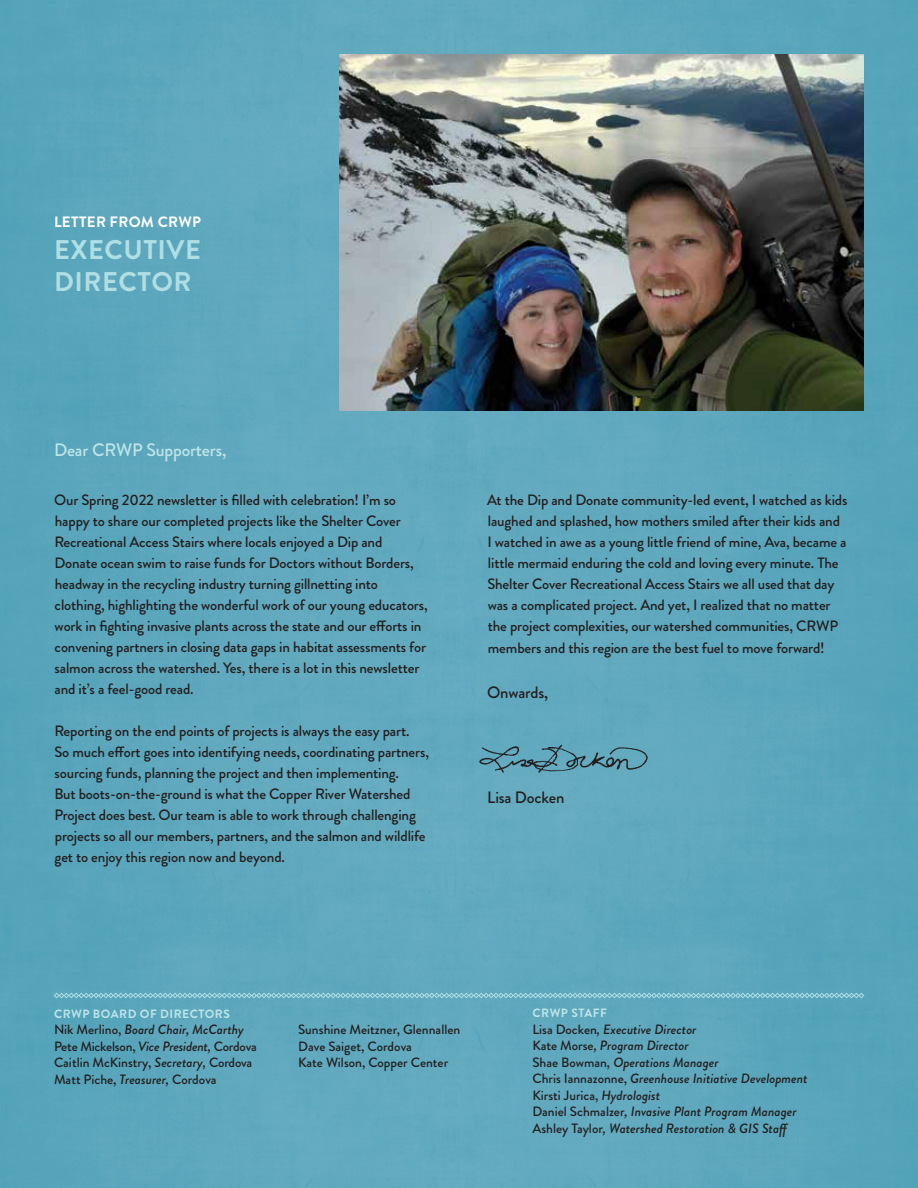
<style>
.page{position:relative;width:918px;height:1188px;background:#fff}
.page>*{position:absolute;margin:0;border:0;box-sizing:border-box;transform-origin:0 0}
.t1{font:700 27px/32.4px "Brandon Grotesque";letter-spacing:.02em;color:#afdfe4}
.t2{font:500 18px "Brandon Grotesque";letter-spacing:-.01em;color:#bee5e9}
.t3{font:500 16.5px "Brandon Grotesque";letter-spacing:-.01em;color:#231f20}
.t4{font:500 15px/21px "Brandon Grotesque";letter-spacing:-.01em;color:#231f20}
.t5{font:700 15px "Brandon Grotesque";letter-spacing:.02em;color:#fff}
.t6{font:italic 500 13.5px/16.5px "Brandon Grotesque";color:#231f20}
.t7{font:500 13.5px/16.5px "Brandon Grotesque";color:#231f20}
.t8{font:700 12px "Brandon Grotesque";letter-spacing:.04em;color:#bee5e9}
.s1{font-style:italic}
.s2{font-style:normal}
</style>
<div class="page">
<img style="left:0;top:0;width:918px;height:1188px">
<img style="left:339px;top:54px;width:525px;height:357px">
<svg style="left:54px;top:993px;width:810px;height:5px;background:#84c1cf"></svg>
<img style="left:456px;top:733px;width:193px;height:72px">
<p class="t5" style="left:54px;top:211px;width:149px">LETTER FROM CRWP</p>
<h1 class="t1" style="left:54px;top:234px;width:148px">EXECUTIVE<br>DIRECTOR</h1>
<p class="t2" style="left:54px;top:437px;width:174px">Dear CRWP Supporters,</p>
<p class="t4" style="left:54px;top:489px;width:375px">Our Spring 2022 newsletter is filled with celebration! I’m so happy to share our completed projects like the Shelter Cover Recreational Access Stairs where locals enjoyed a Dip and Donate ocean swim to raise funds for Doctors without Borders, headway in the recycling industry turning gillnetting into clothing, highlighting the wonderful work of our young educators, work in fighting invasive plants across the state and our efforts in convening partners in closing data gaps in habitat assessments for salmon across the watershed. Yes, there is a lot in this newsletter and it’s a feel-good read.</p>
<p class="t4" style="left:54px;top:720px;width:376px">Reporting on the end points of projects is always the easy part.<br>So much effort goes into identifying needs, coordinating partners, sourcing funds, planning the project and then implementing.<br>But boots-on-the-ground is what the Copper River Watershed Project does best. Our team is able to work through challenging projects so all our members, partners, and the salmon and wildlife get to enjoy this region now and beyond.</p>
<p class="t4" style="left:487px;top:489px;width:362px">At the Dip and Donate community-led event, I watched as kids laughed and splashed, how mothers smiled after their kids and<br>I watched in awe as a young little friend of mine, Ava, became a little mermaid enduring the cold and loving every minute. The Shelter Cover Recreational Access Stairs we all used that day was a complicated project. And yet, I realized that no matter the project complexities, our watershed communities, CRWP</p>
<p class="t4" style="left:488px;top:638px;width:338px">members and this region are the best fuel to move forward!</p>
<p class="t3" style="left:487px;top:681px;width:62px">Onwards,</p>
<p class="t3" style="left:487px;top:786px;width:79px">Lisa Docken</p>
<p class="t8" style="left:54px;top:1005px;width:177px">CRWP BOARD OF DIRECTORS</p>
<p class="t7" style="left:54px;top:1021px;width:204px">Nik Merlino, <span class="s1">Board Chair, McCarthy </span>Pete Mickelson, <span class="s1">Vice President,</span> Cordova Caitlin McKinstry, <span class="s1">Secretary,</span> Cordova Matt Piche, <span class="s1">Treasurer,</span> Cordova</p>
<p class="t7" style="left:298px;top:1021px;width:164px">Sunshine Meitzner, Glennallen<br>Dave Saiget, Cordova<br>Kate Wilson, Copper Center</p>
<p class="t8" style="left:533px;top:1005px;width:76px">CRWP STAFF</p>
<p class="t6" style="left:532px;top:1021px;width:277px"><span class="s2">Lisa Docken</span>, Executive Director<br><span class="s2">Kate Morse</span>, Program Director<br><span class="s2">Shae Bowman</span>, Operations Manager<br><span class="s2">Chris Iannazonne,</span> Greenhouse Initiative Development <span class="s2">Kirsti Jurica,</span> Hydrologist<br><span class="s2">Daniel Schmalzer</span>, Invasive Plant Program Manager <span class="s2">Ashley Taylor</span>, Watershed Restoration &amp; GIS Staff</p>
</div>
